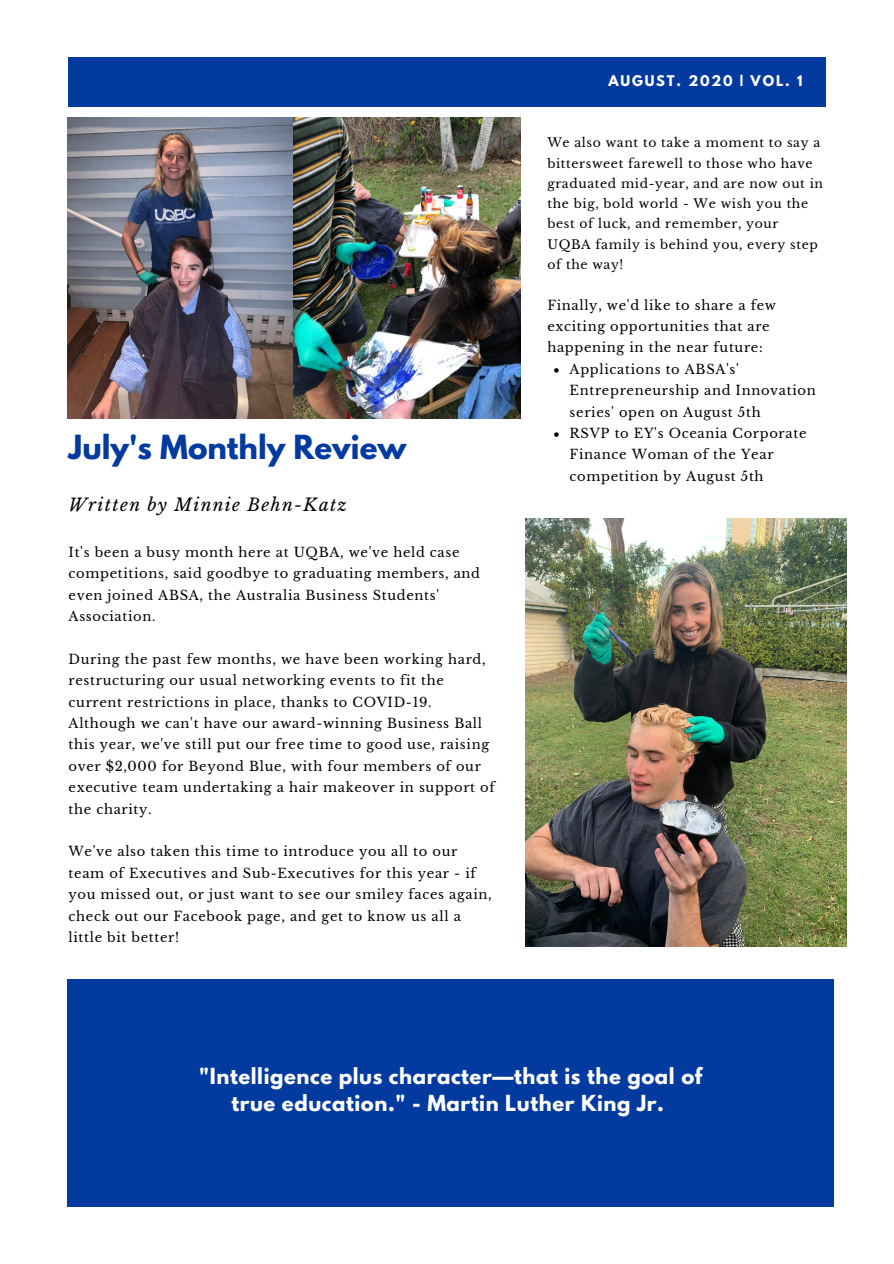
<style>
.page{position:relative;width:894px;height:1264px;background:#fff}
.page>*{position:absolute;margin:0;border:0;box-sizing:border-box;transform-origin:0 0}
.t1{font:700 29.4px "League Spartan";color:#033aa0}
.t2{font:700 19.65px/27px "League Spartan";letter-spacing:.03em;color:#fff;text-align:center}
.t3{font:italic 17.1px "Libre Baskerville";letter-spacing:.08em;color:#000}
.t4{font:13.05px/21.5px "Libre Baskerville";letter-spacing:.05em;color:#000}
.t5{font:700 13.05px "League Spartan";letter-spacing:.14em;color:#fff}
.t6{font:12.45px/20.2px "Libre Baskerville";letter-spacing:.05em;color:#000}
</style>
<div class="page">
<div style="left:68px;top:979px;width:765px;height:227px;background:#033aa0"></div>
<div style="left:69px;top:58px;width:756px;height:48px;background:#033aa0"></div>
<img style="left:525px;top:518px;width:321px;height:428px">
<img style="left:68px;top:118px;width:452px;height:300px">
<svg style="left:554px;top:368px;width:4px;height:4px"></svg>
<svg style="left:554px;top:432px;width:4px;height:5px"></svg>
<p class="t5" style="left:608px;top:74px;width:195px">AUGUST. 2020 | VOL. 1</p>
<h1 class="t1" style="left:69px;top:433px;width:339px">July's Monthly Review</h1>
<h3 class="t3" style="left:69px;top:494px;width:280px">Written by Minnie Behn-Katz</h3>
<p class="t4" style="left:69px;top:541px;width:413px">It's been a busy month here at UQBA, we've held case competitions, said goodbye to graduating members, and even joined ABSA, the Australia Business Students' Association.</p>
<p class="t4" style="left:69px;top:648px;width:427px">During the past few months, we have been working hard, restructuring our usual networking events to fit the current restrictions in place, thanks to COVID-19.<br>Although we can't have our award-winning Business Ball this year, we've still put our free time to good use, raising over $2,000 for Beyond Blue, with four members of our executive team undertaking a hair makeover in support of the charity.</p>
<p class="t4" style="left:69px;top:841px;width:424px">We've also taken this time to introduce you all to our team of Executives and Sub-Executives for this year - if you missed out, or just want to see our smiley faces again, check out our Facebook page, and get to know us all a little bit better!</p>
<p class="t6" style="left:547px;top:133px;width:277px">We also want to take a moment to say a bittersweet farewell to those who have graduated mid-year, and are now out in the big, bold world - We wish you the best of luck, and remember, your<br>UQBA family is behind you, every step of the way!</p>
<p class="t4" style="left:547px;top:294px;width:230px">Finally, we'd like to share a few exciting opportunities that are happening in the near future:</p>
<p class="t4" style="left:569px;top:358px;width:247px">Applications to ABSA's'<br>Entrepreneurship and Innovation series' open on August 5th<br>RSVP to EY's Oceania Corporate<br>Finance Woman of the Year competition by August 5th</p>
<h2 class="t2" style="left:199px;top:1064px;width:504px">"Intelligence plus character—that is the goal of true education." - Martin Luther King Jr.</h2>
</div>
